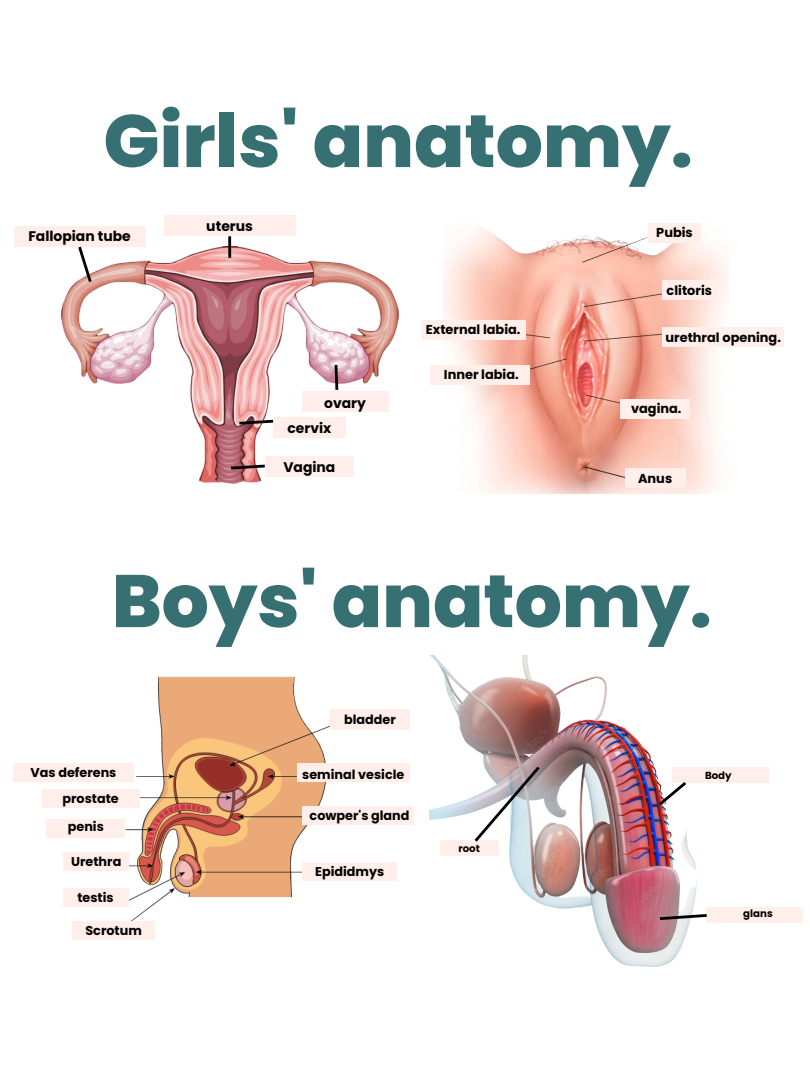
<style>
.page{position:relative;width:810px;height:1080px;background:#fff}
.page>*{position:absolute;margin:0;border:0;box-sizing:border-box;transform-origin:0 0}
.t1{font:800 74.19px "Poppins";color:#377072}
.t2{font:700 13.88px "Poppins";color:#000}
.t3{font:700 12.94px "Poppins";color:#000}
.t4{font:700 12.75px "Poppins";color:#000}
.t5{font:700 10.19px "Poppins";color:#000}
</style>
<div class="page">
<img style="left:61px;top:246px;width:337px;height:238px">
<div style="left:164px;top:216px;width:131px;height:20px;background:#ffeeea"></div>
<div style="left:302px;top:391px;width:86px;height:21px;background:#ffeeea"></div>
<div style="left:14px;top:226px;width:131px;height:21px;background:#ffeeea"></div>
<div style="left:273px;top:418px;width:73px;height:20px;background:#ffeeea"></div>
<div style="left:265px;top:457px;width:89px;height:20px;background:#ffeeea"></div>
<svg style="left:76px;top:246px;width:18px;height:39px"></svg>
<svg style="left:236px;top:418px;width:38px;height:8px"></svg>
<svg style="left:228px;top:463px;width:37px;height:8px"></svg>
<hr style="left:228px;top:236px;width:3px;height:22px;background:#000">
<svg style="left:333px;top:362px;width:7px;height:29px"></svg>
<img style="left:444px;top:226px;width:284px;height:267px">
<div style="left:648px;top:223px;width:53px;height:20px;background:#ffeeea"></div>
<div style="left:662px;top:281px;width:54px;height:19px;background:#ffeeea"></div>
<div style="left:662px;top:328px;width:122px;height:19px;background:#ffeeea"></div>
<div style="left:620px;top:399px;width:69px;height:20px;background:#ffeeea"></div>
<div style="left:625px;top:469px;width:61px;height:19px;background:#ffeeea"></div>
<div style="left:431px;top:365px;width:99px;height:19px;background:#ffeeea"></div>
<div style="left:421px;top:320px;width:105px;height:19px;background:#ffeeea"></div>
<img style="left:125px;top:676px;width:285px;height:245px">
<div style="left:331px;top:709px;width:79px;height:21px;background:#ffeeea"></div>
<div style="left:297px;top:763px;width:112px;height:19px;background:#ffeeea"></div>
<div style="left:302px;top:806px;width:112px;height:19px;background:#ffeeea"></div>
<div style="left:302px;top:862px;width:95px;height:19px;background:#ffeeea"></div>
<div style="left:63px;top:888px;width:65px;height:19px;background:#ffeeea"></div>
<div style="left:72px;top:921px;width:83px;height:19px;background:#ffeeea"></div>
<div style="left:63px;top:852px;width:65px;height:19px;background:#ffeeea"></div>
<div style="left:13px;top:763px;width:121px;height:19px;background:#ffeeea"></div>
<div style="left:42px;top:789px;width:97px;height:19px;background:#ffeeea"></div>
<div style="left:47px;top:819px;width:78px;height:19px;background:#ffeeea"></div>
<img style="left:429px;top:656px;width:290px;height:311px">
<div style="left:440px;top:841px;width:59px;height:15px;background:#ffeeea"></div>
<div style="left:673px;top:768px;width:96px;height:15px;background:#ffeeea"></div>
<div style="left:707px;top:908px;width:96px;height:15px;background:#ffeeea"></div>
<svg style="left:472px;top:764px;width:71px;height:81px"></svg>
<svg style="left:656px;top:779px;width:33px;height:29px"></svg>
<svg style="left:657px;top:912px;width:50px;height:10px"></svg>
<p class="t1" style="left:103px;top:89px;width:591px">Girls' anatomy.</p>
<p class="t2" style="left:206px;top:216px;width:48px">uterus</p>
<p class="t3" style="left:656px;top:224px;width:38px">Pubis</p>
<p class="t2" style="left:28px;top:227px;width:104px">Fallopian tube</p>
<p class="t2" style="left:324px;top:394px;width:43px">ovary</p>
<p class="t2" style="left:287px;top:418px;width:45px">cervix</p>
<p class="t2" style="left:283px;top:457px;width:53px">Vagina</p>
<p class="t3" style="left:426px;top:321px;width:96px">External labia.</p>
<p class="t3" style="left:444px;top:365px;width:76px">Inner labia.</p>
<p class="t3" style="left:667px;top:281px;width:47px">clitoris</p>
<p class="t3" style="left:666px;top:328px;width:117px">urethral opening.</p>
<p class="t3" style="left:631px;top:400px;width:52px">vagina.</p>
<p class="t3" style="left:638px;top:469px;width:36px">Anus</p>
<p class="t1" style="left:112px;top:549px;width:602px">Boys' anatomy.</p>
<p class="t4" style="left:31px;top:764px;width:87px">Vas deferens</p>
<p class="t4" style="left:62px;top:790px;width:58px">prostate</p>
<p class="t4" style="left:68px;top:818px;width:38px">penis</p>
<p class="t4" style="left:71px;top:853px;width:52px">Urethra</p>
<p class="t4" style="left:77px;top:889px;width:38px">testis</p>
<p class="t4" style="left:85px;top:921px;width:58px">Scrotum</p>
<p class="t4" style="left:344px;top:710px;width:53px">bladder</p>
<p class="t4" style="left:302px;top:766px;width:104px">seminal vesicle</p>
<p class="t4" style="left:310px;top:807px;width:101px">cowper's gland</p>
<p class="t4" style="left:315px;top:862px;width:71px">Epididmys</p>
<p class="t5" style="left:458px;top:841px;width:23px">root</p>
<p class="t5" style="left:705px;top:768px;width:28px">Body</p>
<p class="t5" style="left:743px;top:906px;width:31px">glans</p>
</div>
